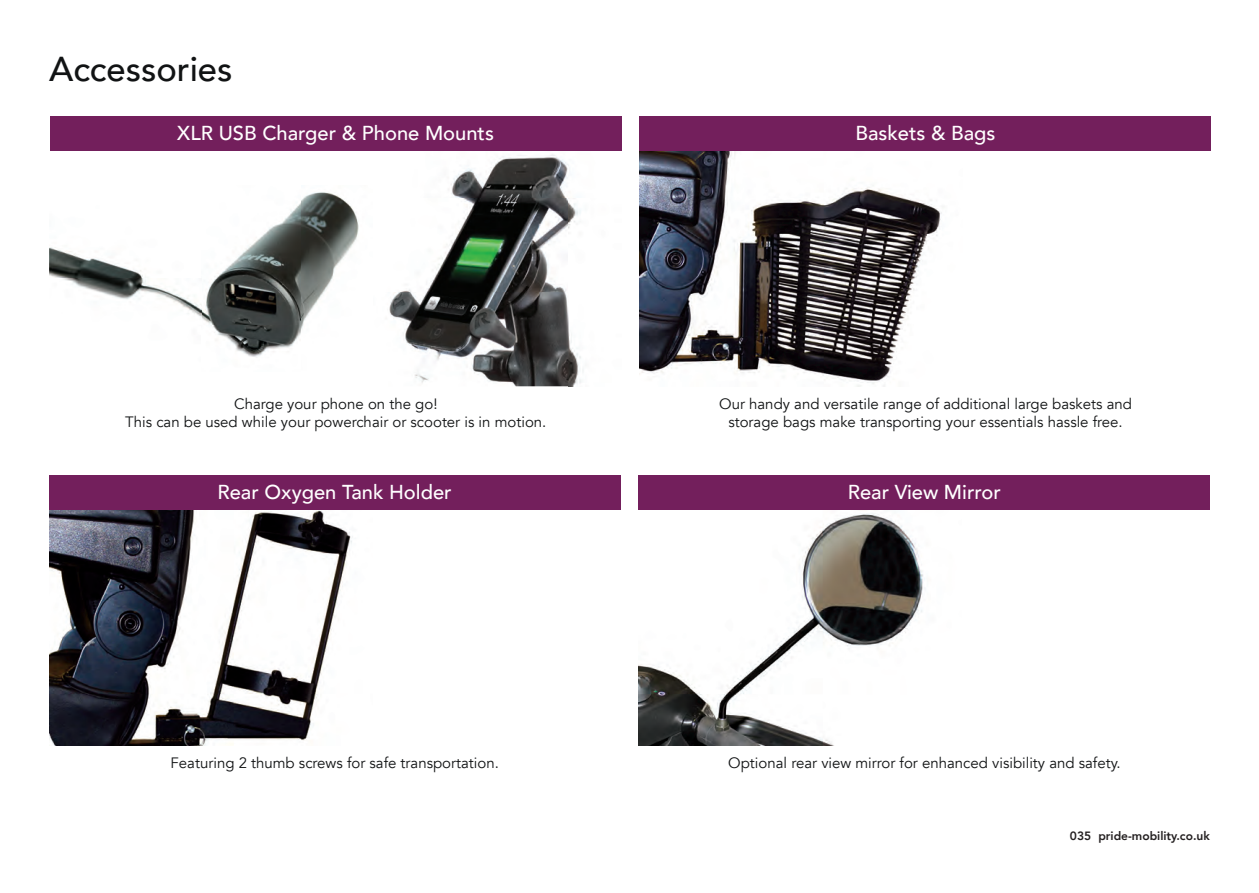
<style>
.page{position:relative;width:1259px;height:893px;background:#fff}
.page>*{position:absolute;margin:0;border:0;box-sizing:border-box;transform-origin:0 0}
.t1{font:500 34.5px "Avenir";color:#111314}
.t2{font:500 20.1px "Avenir";color:#fff}
.t3{font:15px/18px "Avenir";color:#111314;text-align:center}
.t4{font:800 12px "Avenir";color:#231f20}
</style>
<div class="page">
<img style="left:50px;top:198px;width:309px;height:159px">
<img style="left:303px;top:154px;width:266px;height:44px">
<img style="left:401px;top:198px;width:167px;height:94px">
<img style="left:568px;top:198px;width:16px;height:188px">
<img style="left:355px;top:292px;width:213px;height:94px">
<div style="left:50px;top:116px;width:572px;height:35px;background:#731f5c"></div>
<img style="left:640px;top:151px;width:302px;height:235px">
<div style="left:640px;top:116px;width:571px;height:35px;background:#731f5c"></div>
<img style="left:50px;top:510px;width:303px;height:235px">
<div style="left:49px;top:475px;width:571px;height:35px;background:#731f5c"></div>
<img style="left:638px;top:513px;width:287px;height:232px">
<div style="left:638px;top:475px;width:572px;height:35px;background:#731f5c"></div>
<h1 class="t1" style="left:49px;top:39px;width:185px">Accessories</h1>
<h2 class="t2" style="left:177px;top:116px;width:318px">XLR USB Charger &amp; Phone Mounts</h2>
<h2 class="t2" style="left:855px;top:116px;width:142px">Baskets &amp; Bags</h2>
<p class="t3" style="left:125px;top:395px;width:423px">Charge your phone on the go!<br>This can be used while your powerchair or scooter is in motion.</p>
<p class="t3" style="left:719px;top:395px;width:414px">Our handy and versatile range of additional large baskets and storage bags make transporting your essentials hassle free.</p>
<h2 class="t2" style="left:217px;top:475px;width:236px">Rear Oxygen Tank Holder</h2>
<h2 class="t2" style="left:848px;top:475px;width:155px">Rear View Mirror</h2>
<p class="t3" style="left:171px;top:754px;width:330px">Featuring 2 thumb screws for safe transportation.</p>
<p class="t3" style="left:728px;top:754px;width:394px">Optional rear view mirror for enhanced visibility and safety.</p>
<p class="t4" style="left:1070px;top:827px;width:142px">035 pride-mobility.co.uk</p>
</div>
